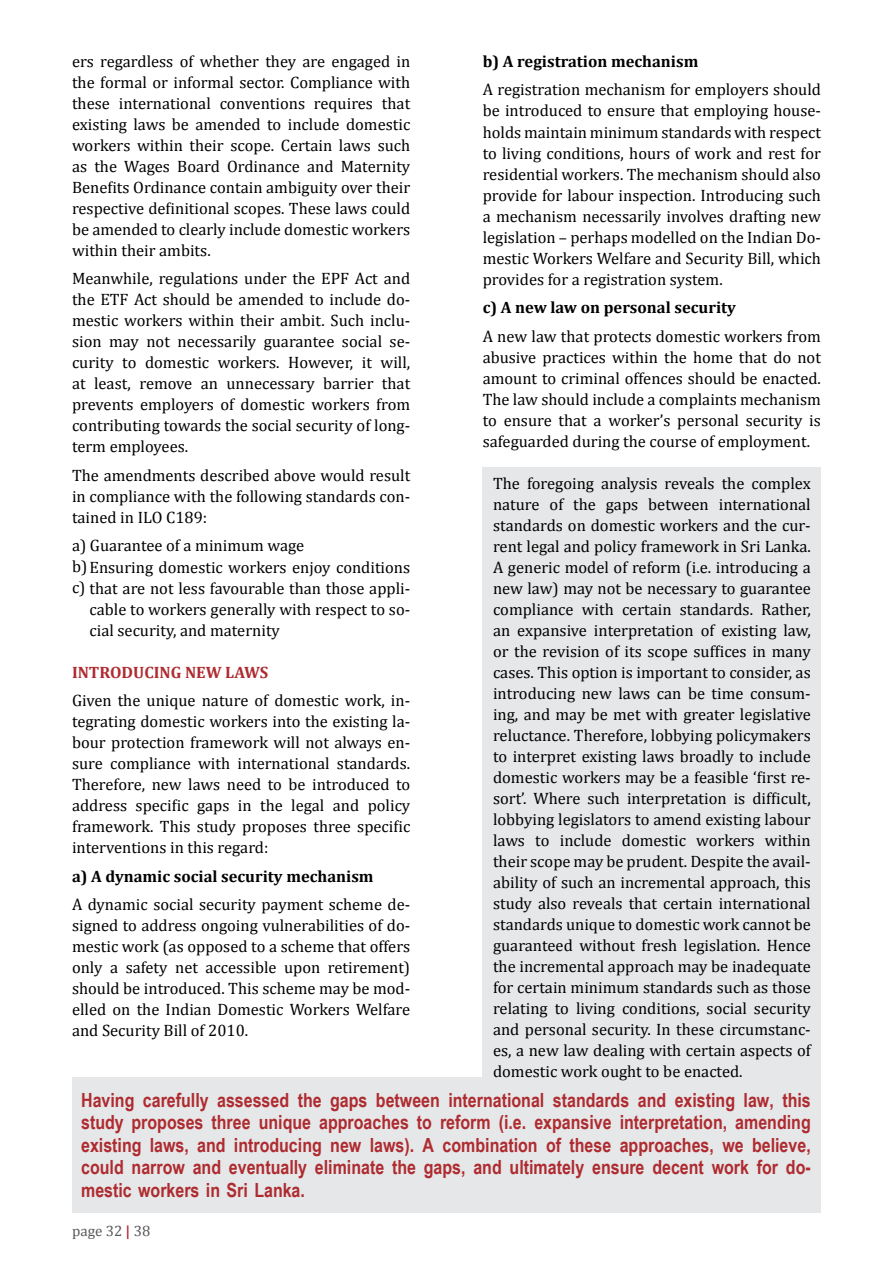
<style>
.page{position:relative;width:893px;height:1263px;background:#fff}
.page>*{position:absolute;margin:0;border:0;box-sizing:border-box;transform-origin:0 0}
.t1{font:700 19.5px/22.5px "Arial Narrow";color:#ae2b30;text-align:justify}
.t2{font:16.5px/21px "Cambria";color:#000;text-align:justify}
.t3{font:700 16.5px "Cambria";color:#000}
.t4{font:700 16.5px "Cambria";color:#ae2b30}
.t5{font:15px "Cambria";color:#58595b}
.s1{font-weight:700;color:#ae2b30}
</style>
<div class="page">
<div style="left:483px;top:467px;width:338px;height:745px;background:#e6e7e8"></div>
<div style="left:72px;top:1077px;width:411px;height:135px;background:#e6e7e8"></div>
<p class="t2" style="left:72px;top:51px;width:340px">ers regardless of whether they are engaged in the formal or informal sector. Compliance with these international conventions requires that existing laws be amended to include domestic workers within their scope. Certain laws such as the Wages Board Ordinance and Maternity Benefits Ordinance contain ambiguity over their respective definitional scopes. These laws could be amended to clearly include domestic workers within their ambits.</p>
<p class="t2" style="left:72px;top:268px;width:340px">Meanwhile, regulations under the EPF Act and the ETF Act should be amended to include do&shy;mestic workers within their ambit. Such inclu&shy;sion may not necessarily guarantee social se&shy;curity to domestic workers. However, it will, at least, remove an unnecessary barrier that prevents employers of domestic workers from contributing towards the social security of long&shy;term employees.</p>
<p class="t2" style="left:72px;top:465px;width:340px">The amendments described above would result in compliance with the following standards con&shy;tained in ILO C189:</p>
<p class="t2" style="left:72px;top:535px;width:234px">a) Guarantee of a minimum wage</p>
<p class="t2" style="left:72px;top:557px;width:340px">b)Ensuring domestic workers enjoy conditions</p>
<p class="t2" style="left:72px;top:578px;width:340px">c) that are not less favourable than those appli-</p>
<p class="t2" style="left:90px;top:599px;width:322px">cable to workers generally with respect to so&shy;cial security, and maternity</p>
<p class="t4" style="left:72px;top:660px;width:198px">INTRODUCING NEW LAWS</p>
<p class="t2" style="left:72px;top:690px;width:340px">Given the unique nature of domestic work, in&shy;tegrating domestic workers into the existing la&shy;bour protection framework will not always en&shy;sure compliance with international standards.<br>Therefore, new laws need to be introduced to address specific gaps in the legal and policy framework. This study proposes three specific interventions in this regard:</p>
<p class="t3" style="left:72px;top:864px;width:303px">a) A dynamic social security mechanism</p>
<p class="t2" style="left:72px;top:894px;width:340px">A dynamic social security payment scheme de&shy;signed to address ongoing vulnerabilities of do&shy;mestic work (as opposed to a scheme that offers only a safety net accessible upon retirement) should be introduced. This scheme may be mod&shy;elled on the Indian Domestic Workers Welfare and Security Bill of 2010.</p>
<p class="t3" style="left:483px;top:50px;width:217px">b) A registration mechanism</p>
<p class="t2" style="left:483px;top:79px;width:340px">A registration mechanism for employers should be introduced to ensure that employing house&shy;holds maintain minimum standards with respect to living conditions, hours of work and rest for residential workers. The mechanism should also provide for labour inspection. Introducing such a mechanism necessarily involves drafting new legislation – perhaps modelled on the Indian Do&shy;mestic Workers Welfare and Security Bill, which provides for a registration system.</p>
<p class="t3" style="left:483px;top:296px;width:255px">c) A new law on personal security</p>
<p class="t2" style="left:483px;top:325px;width:340px">A new law that protects domestic workers from abusive practices within the home that do not amount to criminal offences should be enacted.<br>The law should include a complaints mechanism to ensure that a worker’s personal security is safeguarded during the course of employment.</p>
<p class="t2" style="left:493px;top:473px;width:319px">The foregoing analysis reveals the complex nature of the gaps between international standards on domestic workers and the cur&shy;rent legal and policy framework in Sri Lanka.<br>A generic model of reform (i.e. introducing a new law) may not be necessary to guarantee compliance with certain standards. Rather, an expansive interpretation of existing law, or the revision of its scope suffices in many cases. This option is important to consider, as introducing new laws can be time consum&shy;ing, and may be met with greater legislative reluctance. Therefore, lobbying policymakers to interpret existing laws broadly to include domestic workers may be a feasible ‘first re&shy;sort’. Where such interpretation is difficult, lobbying legislators to amend existing labour laws to include domestic workers within their scope may be prudent. Despite the avail&shy;ability of such an incremental approach, this study also reveals that certain international standards unique to domestic work cannot be guaranteed without fresh legislation. Hence the incremental approach may be inadequate for certain minimum standards such as those relating to living conditions, social security and personal security. In these circumstanc&shy;es, a new law dealing with certain aspects of domestic work ought to be enacted.</p>
<p class="t1" style="left:81px;top:1088px;width:731px">Having carefully assessed the gaps between international standards and existing law, this study proposes three unique approaches to reform (i.e. expansive interpretation, amending existing laws, and introducing new laws). A combination of these approaches, we believe, could narrow and eventually eliminate the gaps, and ultimately ensure decent work for do&shy;mestic workers in Sri Lanka.</p>
<p class="t5" style="left:72px;top:1221px;width:80px">page 32 <span class="s1">|</span> 38</p>
</div>
